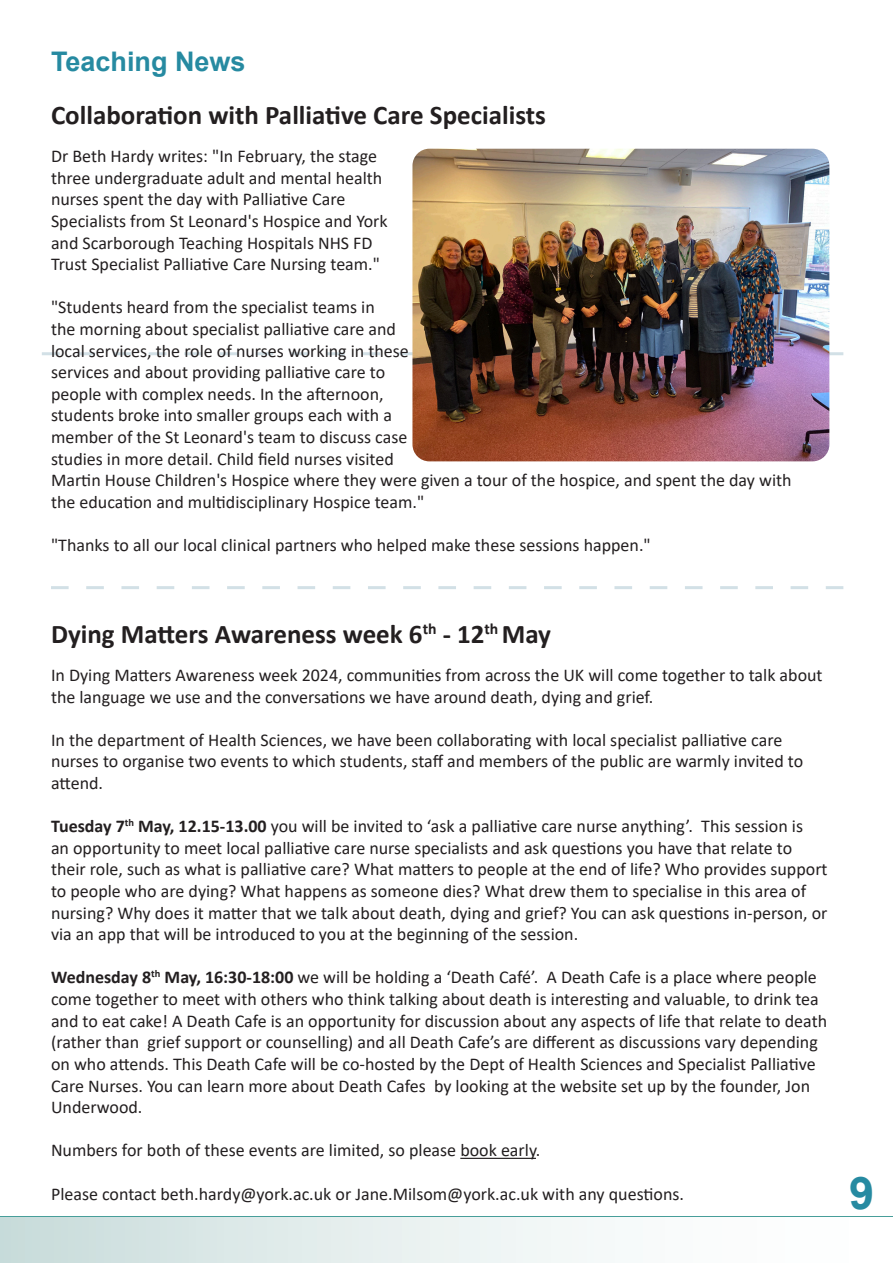
<style>
.page{position:relative;width:893px;height:1263px;background:#fff}
.page>*{position:absolute;margin:0;border:0;box-sizing:border-box;transform-origin:0 0}
.t1{font:700 45px "Arial";color:#268aa1}
.t2{font:700 27px "Calibri";color:#231f20}
.Section_Headers{font:700 27px "Arial";color:#268aa1}
.t3{font:18px/21.6px "Calibri";color:#231f20}
.s1{font-weight:700}
</style>
<div class="page">
<div style="left:0;top:1216px;width:893px;height:5px;background:#479e9a"></div>
<div style="left:0;top:1217px;width:893px;height:46px;background:linear-gradient(to right,#ccdedd,#fff)"></div>
<svg style="left:51px;top:586px;width:792px;height:3px"></svg>
<svg style="left:42px;top:352px;width:801px;height:3px"></svg>
<img style="left:412px;top:149px;width:417px;height:312px">
<hr style="left:460px;top:1158px;width:76px;height:1px;background:#231f20">
<p class="Section_Headers" style="left:51px;top:43px;width:196px">Teaching News</p>
<p class="t2" style="left:51px;top:96px;width:496px">Collaboration with Palliative Care Specialists</p>
<p class="t3" style="left:51px;top:145px;width:328px">Dr Beth Hardy writes: "In February, the stage</p>
<p class="t3" style="left:51px;top:167px;width:338px">three undergraduate adult and mental health nurses spent the day with Palliative Care<br>Specialists from St Leonard's Hospice and York</p>
<p class="t3" style="left:51px;top:231px;width:331px">and Scarborough Teaching Hospitals NHS FD<br>Trust Specialist Palliative Care Nursing team."</p>
<p class="t3" style="left:51px;top:296px;width:742px">"Students heard from the specialist teams in<br>the morning about specialist palliative care and<br>local services, the role of nurses working in these<br>services and about providing palliative care to<br>people with complex needs. In the afternoon,<br>students broke into smaller groups each with a<br>member of the St Leonard's team to discuss case<br>studies in more detail. Child field nurses visited<br>Martin House Children's Hospice where they were given a tour of the hospice, and spent the day with the education and multidisciplinary Hospice team."</p>
<p class="t3" style="left:51px;top:534px;width:601px">"Thanks to all our local clinical partners who helped make these sessions happen."</p>
<p class="t2" style="left:51px;top:615px;width:502px">Dying Matters Awareness week 6<sup>th</sup> - 12<sup>th</sup> May</p>
<p class="t3" style="left:51px;top:664px;width:773px">In Dying Matters Awareness week 2024, communities from across the UK will come together to talk about the language we use and the conversations we have around death, dying and grief.</p>
<p class="t3" style="left:51px;top:729px;width:754px">In the department of Health Sciences, we have been collaborating with local specialist palliative care nurses to organise two events to which students, staff and members of the public are warmly invited to attend.</p>
<p class="t3" style="left:51px;top:815px;width:778px"><span class="s1">Tuesday 7</span><sup>th</sup> <span class="s1">May, 12.15-13.00</span> you will be invited to ‘ask a palliative care nurse anything’. This session is<br>an opportunity to meet local palliative care nurse specialists and ask questions you have that relate to their role, such as what is palliative care? What matters to people at the end of life? Who provides support to people who are dying? What happens as someone dies? What drew them to specialise in this area of nursing? Why does it matter that we talk about death, dying and grief? You can ask questions in-person, or via an app that will be introduced to you at the beginning of the session.</p>
<p class="t3" style="left:51px;top:966px;width:778px"><span class="s1">Wednesday 8</span><sup>th</sup> <span class="s1">May, 16:30-18:00</span> we will be holding a ‘Death Café’. A Death Cafe is a place where people come together to meet with others who think talking about death is interesting and valuable, to drink tea and to eat cake! A Death Cafe is an opportunity for discussion about any aspects of life that relate to death (rather than grief support or counselling) and all Death Cafe’s are different as discussions vary depending on who attends. This Death Cafe will be co-hosted by the Dept of Health Sciences and Specialist Palliative Care Nurses. You can learn more about Death Cafes by looking at the website set up by the founder, Jon Underwood.</p>
<p class="t3" style="left:51px;top:1139px;width:491px">Numbers for both of these events are limited, so please book early.</p>
<p class="t3" style="left:51px;top:1182px;width:635px">Please contact beth.hardy@york.ac.uk or Jane.Milsom@york.ac.uk with any questions.</p>
<h1 class="t1" style="left:849px;top:1162px;width:27px">9</h1>
</div>
